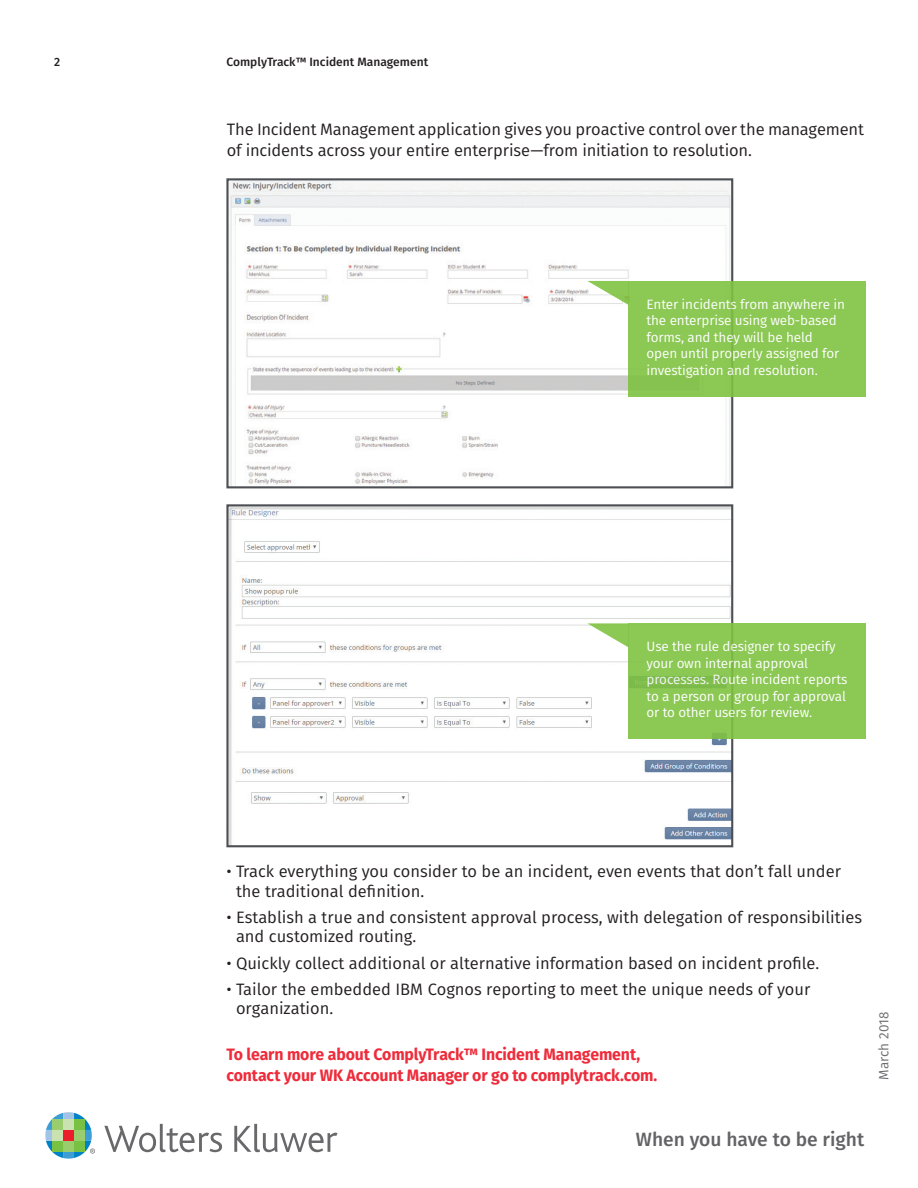
<style>
.page{position:relative;width:918px;height:1188px;background:#fff}
.page>*{position:absolute;margin:0;border:0;box-sizing:border-box;transform-origin:0 0}
.t1{font:500 19.2px "Fira Sans";color:#636366}
.t2{font:16.5px/19.5px "Fira Sans";color:#231f20}
.t3{font:700 16.5px/21px "Fira Sans";letter-spacing:-.01em;color:#ee2c3b;scale:.96 1}
.t4{font:13.5px/16.5px "Fira Sans";letter-spacing:-.01em;color:#fff}
.t5{font:13.5px "Fira Sans";color:#6c6d70}
.t6{font:500 12px "Fira Sans";color:#231f20}
</style>
<div class="page">
<svg style="left:104px;top:1124px;width:118px;height:28px"></svg>
<svg style="left:234px;top:1124px;width:104px;height:28px"></svg>
<svg style="left:45px;top:1112px;width:50px;height:47px"></svg>
<img style="left:229px;top:181px;width:501px;height:304px">
<div style="left:226px;top:178px;width:507px;height:310px;border:2px solid #4c4f54"></div>
<img style="left:229px;top:507px;width:501px;height:337px">
<div style="left:226px;top:504px;width:507px;height:343px;border:2px solid #4c4f54"></div>
<div style="left:629px;top:281px;width:237px;height:115px;background:#8cc854"></div>
<svg style="left:587px;top:281px;width:42px;height:24px"></svg>
<div style="left:629px;top:623px;width:237px;height:116px;background:#8cc854"></div>
<svg style="left:587px;top:623px;width:42px;height:24px"></svg>
<p class="t6" style="left:54px;top:53px;width:8px">2</p>
<p class="t6" style="left:226px;top:53px;width:203px">ComplyTrack™ Incident Management</p>
<p class="t2" style="left:227px;top:119px;width:639px;line-height:21px">The Incident Management application gives you proactive control over the management of incidents across your entire enterprise—from initiation to resolution.</p>
<p class="t4" style="left:647px;top:295px;width:200px">Enter incidents from anywhere in the enterprise using web-based forms, and they will be held open until properly assigned for investigation and resolution.</p>
<p class="t4" style="left:647px;top:638px;width:202px">Use the rule designer to specify your own internal approval processes. Route incident reports to a person or group for approval or to other users for review.</p>
<p class="t2" style="left:236px;top:861px;width:607px;text-indent:-10px">• Track everything you consider to be an incident, even events that don’t fall under the traditional definition.</p>
<p class="t2" style="left:236px;top:907px;width:628px;text-indent:-10px">• Establish a true and consistent approval process, with delegation of responsibilities and customized routing.</p>
<p class="t2" style="left:226px;top:953px;width:594px">• Quickly collect additional or alternative information based on incident profile.</p>
<p class="t2" style="left:236px;top:979px;width:576px;text-indent:-10px">• Tailor the embedded IBM Cognos reporting to meet the unique needs of your organization.</p>
<p class="t3" style="left:226px;top:1042px;width:450px">To learn more about ComplyTrack™ Incident Management, contact your WK Account Manager or go to complytrack.com.</p>
<p class="t5" style="left:874px;top:1080px;width:70px;rotate:-90deg">March 2018</p>
<p class="t1" style="left:636px;top:1124px;width:230px">When you have to be right</p>
</div>
